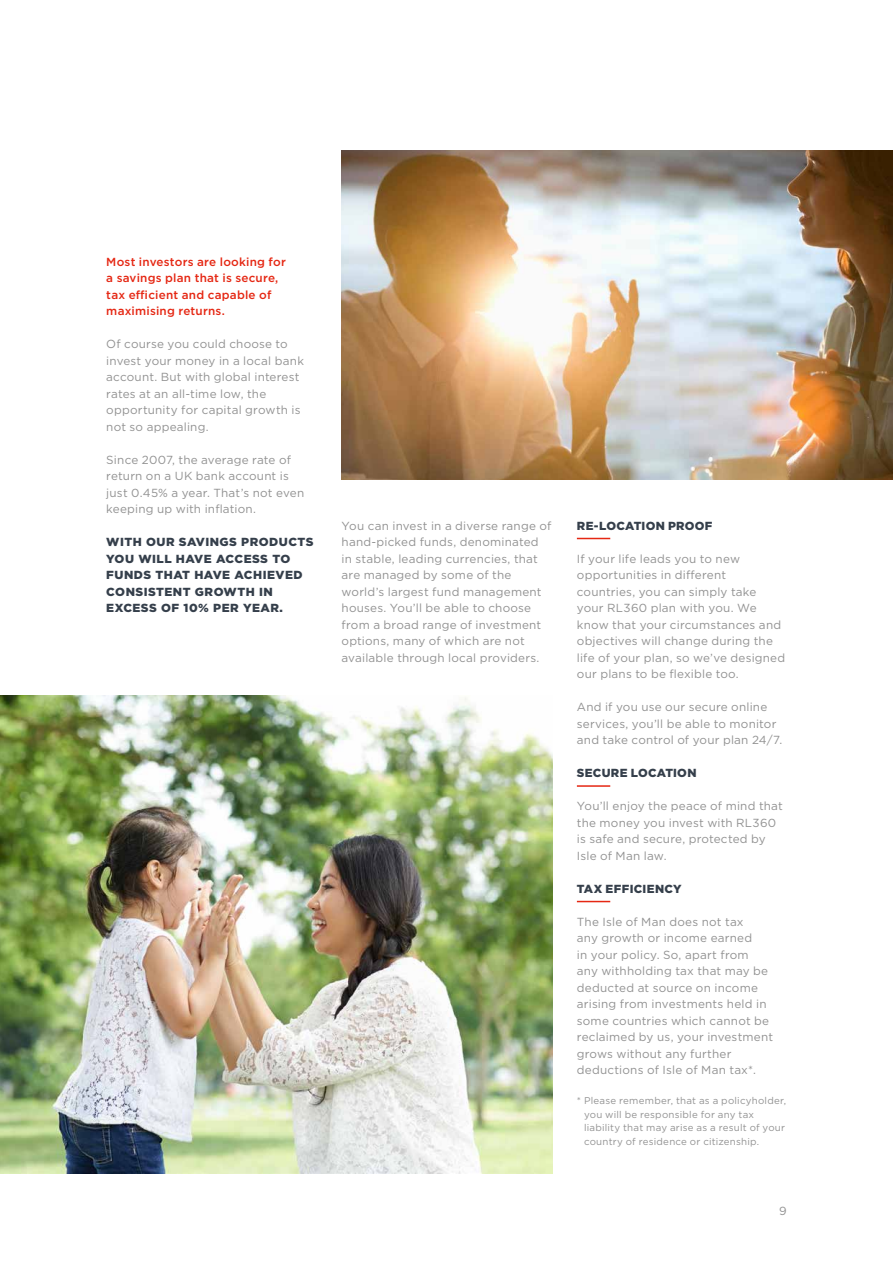
<style>
.page{position:relative;width:893px;height:1263px;background:#fff}
.page>*{position:absolute;margin:0;border:0;box-sizing:border-box;transform-origin:0 0}
.Body{font:11.7px/16.5px "Gotham";letter-spacing:.015em;color:#929292}
.quote{font:900 11.7px/16.5px "Gotham";letter-spacing:.04em;color:#353f4b}
.Subheadline_2{font:500 11.7px/16.5px "Gotham";letter-spacing:.02em;color:#e52713}
.Subheadline{font:900 11.7px "Gotham";letter-spacing:.02em;color:#353f4b}
.Footnote{font:9.75px/13.5px "Gotham";letter-spacing:.02em;color:#929292}
</style>
<div class="page">
<hr style="left:577px;top:538px;width:33px;height:1px;background:#e52713">
<hr style="left:577px;top:785px;width:33px;height:2px;background:#e52713">
<hr style="left:577px;top:901px;width:33px;height:1px;background:#e52713">
<img style="left:342px;top:150px;width:551px;height:330px">
<img style="left:0;top:696px;width:552px;height:477px">
<p class="Subheadline_2" style="left:106px;top:253px;width:181px">Most investors are looking for a savings plan that is secure, tax efficient and capable of maximising returns.</p>
<p class="Body" style="left:106px;top:335px;width:199px">Of course you could choose to invest your money in a local bank account. But with global interest rates at an all-time low, the opportunity for capital growth is not so appealing.</p>
<p class="Body" style="left:106px;top:451px;width:199px">Since 2007, the average rate of return on a UK bank account is just 0.45% a year. That’s not even keeping up with inflation.</p>
<p class="quote" style="left:106px;top:533px;width:209px">WITH OUR SAVINGS PRODUCTS<br>YOU WILL HAVE ACCESS TO<br>FUNDS THAT HAVE ACHIEVED<br>CONSISTENT GROWTH IN<br>EXCESS OF 10% PER YEAR.</p>
<p class="Body" style="left:342px;top:517px;width:211px">You can invest in a diverse range of hand-picked funds, denominated in stable, leading currencies, that are managed by some of the world’s largest fund management houses. You’ll be able to choose from a broad range of investment options, many of which are not available through local providers.</p>
<p class="Subheadline" style="left:577px;top:517px;width:137px">RE-LOCATION PROOF</p>
<p class="Body" style="left:577px;top:550px;width:210px">If your life leads you to new opportunities in different countries, you can simply take your RL360 plan with you. We know that your circumstances and objectives will change during the life of your plan, so we’ve designed our plans to be flexible too.</p>
<p class="Body" style="left:577px;top:698px;width:207px">And if you use our secure online services, you’ll be able to monitor and take control of your plan 24/7.</p>
<p class="Subheadline" style="left:577px;top:765px;width:121px">SECURE LOCATION</p>
<p class="Body" style="left:577px;top:797px;width:207px">You’ll enjoy the peace of mind that the money you invest with RL360 is safe and secure, protected by<br>Isle of Man law.</p>
<p class="Subheadline" style="left:577px;top:880px;width:106px">TAX EFFICIENCY</p>
<p class="Body" style="left:577px;top:913px;width:198px">The Isle of Man does not tax<br>any growth or income earned<br>in your policy. So, apart from<br>any withholding tax that may be deducted at source on income arising from investments held in some countries which cannot be reclaimed by us, your investment grows without any further deductions of Isle of Man tax*.</p>
<p class="Footnote" style="left:584px;top:1094px;width:204px;text-indent:-7px">* Please remember, that as a policyholder, you will be responsible for any tax liability that may arise as a result of your country of residence or citizenship.</p>
<p class="Body" style="left:779px;top:1203px;width:9px">9</p>
</div>
